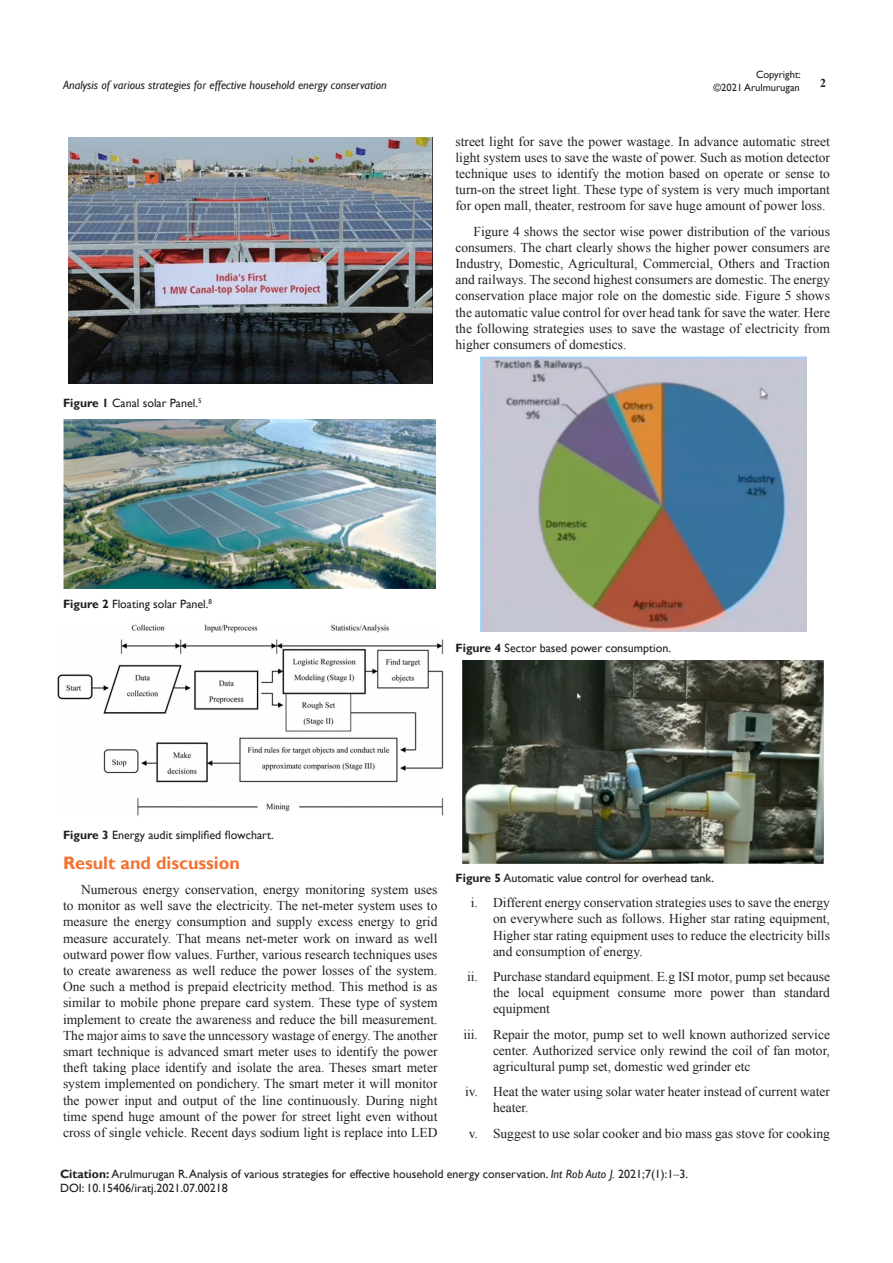
<style>
.page{position:relative;width:893px;height:1263px;background:#fff}
.page>*{position:absolute;margin:0;border:0;box-sizing:border-box;transform-origin:0 0}
.t1{font:700 18px "Gill Sans";color:#f37331}
.t2{font:13.5px/16.2px "Times New Roman";color:#231f20;text-align:justify}
.Citation{font:12px "Gill Sans";color:#231f20}
.t3{font:italic 12px "Gill Sans";color:#231f20}
.t4{font:700 12px "Times New Roman";color:#231f20}
.t5{font:10.5px/12.6px "Gill Sans";color:#231f20;text-align:right}
.s1{font-weight:700}
.s2{font-style:italic}
.s3{font-family:"Times New Roman"}
</style>
<div class="page">
<img style="left:68px;top:138px;width:365px;height:246px">
<img style="left:64px;top:419px;width:372px;height:170px">
<img style="left:57px;top:624px;width:387px;height:192px">
<img style="left:480px;top:357px;width:326px;height:274px">
<img style="left:462px;top:661px;width:362px;height:203px">
<p class="t5" style="left:713px;top:69px;width:89px">Copyright:<br>©2021 Arulmurugan</p>
<p class="t3" style="left:63px;top:78px;width:325px">Analysis of various strategies for effective household energy conservation</p>
<p class="t4" style="left:820px;top:75px;width:7px">2</p>
<p class="Citation" style="left:63px;top:396px;width:140px"><span class="s1">Figure 1</span> Canal solar Panel.<sup>5</sup></p>
<p class="t2" style="left:455px;top:133px;width:376px">street light for save the power wastage. In advance automatic street light system uses to save the waste of power. Such as motion detector technique uses to identify the motion based on operate or sense to turn-on the street light. These type of system is very much important for open mall, theater, restroom for save huge amount of power loss.</p>
<p class="t2" style="left:455px;top:223px;width:376px;text-indent:18px">Figure 4 shows the sector wise power distribution of the various consumers. The chart clearly shows the higher power consumers are Industry, Domestic, Agricultural, Commercial, Others and Traction and railways. The second highest consumers are domestic. The energy conservation place major role on the domestic side. Figure 5 shows the automatic value control for over head tank for save the water. Here the following strategies uses to save the wastage of electricity from higher consumers of domestics.</p>
<p class="Citation" style="left:63px;top:597px;width:150px"><span class="s1">Figure 2</span> Floating solar Panel.<sup>8</sup></p>
<p class="Citation" style="left:455px;top:640px;width:217px"><span class="s1">Figure 4</span> Sector based power consumption.</p>
<p class="Citation" style="left:63px;top:828px;width:212px"><span class="s1">Figure 3</span> Energy audit simplified flowchart.</p>
<p class="t1" style="left:63px;top:852px;width:179px">Result and discussion</p>
<p class="t2" style="left:63px;top:881px;width:376px;text-indent:18px">Numerous energy conservation, energy monitoring system uses to monitor as well save the electricity. The net-meter system uses to measure the energy consumption and supply excess energy to grid measure accurately. That means net-meter work on inward as well outward power flow values. Further, various research techniques uses to create awareness as well reduce the power losses of the system.<br>One such a method is prepaid electricity method. This method is as similar to mobile phone prepare card system. These type of system implement to create the awareness and reduce the bill measurement.<br>The major aims to save the unncessory wastage of energy. The another smart technique is advanced smart meter uses to identify the power theft taking place identify and isolate the area. Theses smart meter system implemented on pondichery. The smart meter it will monitor the power input and output of the line continuously. During night time spend huge amount of the power for street light even without cross of single vehicle. Recent days sodium light is replace into LED</p>
<p class="Citation" style="left:455px;top:871px;width:260px"><span class="s1">Figure 5</span> Automatic value control for overhead tank.</p>
<p class="t2" style="left:493px;top:894px;width:338px;text-indent:-22px">i. Different energy conservation strategies uses to save the energy on everywhere such as follows. Higher star rating equipment, Higher star rating equipment uses to reduce the electricity bills and consumption of energy.</p>
<p class="t2" style="left:493px;top:968px;width:338px;text-indent:-26px">ii. Purchase standard equipment. E.g ISI motor, pump set because the local equipment consume more power than standard equipment</p>
<p class="t2" style="left:493px;top:1026px;width:338px;text-indent:-30px">iii. Repair the motor, pump set to well known authorized service center. Authorized service only rewind the coil of fan motor, agricultural pump set, domestic wed grinder etc</p>
<p class="t2" style="left:493px;top:1083px;width:338px;text-indent:-28px">iv. Heat the water using solar water heater instead of current water heater.</p>
<p class="t2" style="left:469px;top:1125px;width:363px">v. Suggest to use solar cooker and bio mass gas stove for cooking</p>
<p class="Citation" style="left:60px;top:1167px;width:629px"><span class="s1">Citation:</span> Arulmurugan R. Analysis of various strategies for effective household energy conservation. <span class="s2">Int Rob Auto J.</span> 2021;7(1):1<span class="s3">‒</span>3.</p>
<p class="Citation" style="left:60px;top:1181px;width:169px">DOI: 10.15406/iratj.2021.07.00218</p>
</div>
